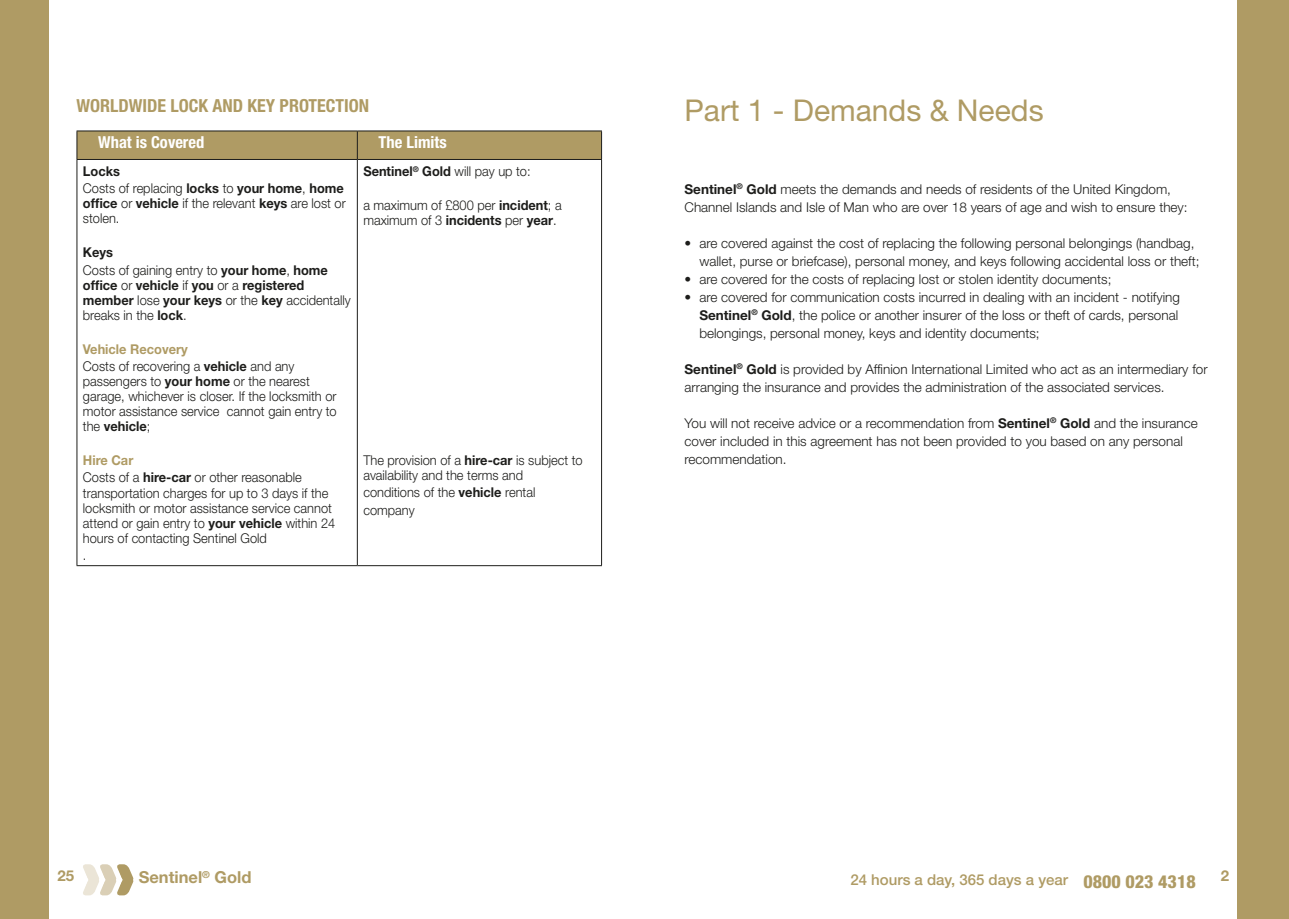
<style>
.page{position:relative;width:1289px;height:919px;background:#fff}
.page>*{position:absolute;margin:0;border:0;box-sizing:border-box;transform-origin:0 0}
.t1{font:30px "Helvetica Neue";color:#af9b64}
.t2{font:700 condensed 18px "Helvetica Neue";color:#af9b64}
.t3{font:700 condensed 16.5px "Helvetica Neue";color:#fff}
.t4{font:700 16.5px "Helvetica Neue";color:#af9b64}
.t5{font:500 15px "Helvetica Neue";color:#af9b64}
.t6{font:700 15px "Helvetica Neue";color:#af9b64}
.t7{font:300 13.5px/18px "Helvetica Neue";color:#1d1d1b}
.t8{font:300 13.5px/15px "Helvetica Neue";color:#1d1d1b;scale:.95 1}
.t9{font:700 13.5px/15px "Helvetica Neue";color:#1d1d1b;scale:.95 1}
.s1{font-weight:300}
.s2{font-weight:700}
.s3{font-weight:700;color:#af9b64}
.s4{font-weight:800;font-stretch:condensed;font-size:18px}
</style>
<div class="page">
<div style="left:0;top:0;width:49px;height:918px;background:#af9b64"></div>
<svg style="left:83px;top:864px;width:51px;height:31px"></svg>
<div style="left:77px;top:131px;width:525px;height:28px;background:#af9b64"></div>
<hr style="left:77px;top:160px;width:1px;height:405px;background:#1d1d1b">
<hr style="left:77px;top:159px;width:280px;height:1px;background:#1d1d1b">
<hr style="left:77px;top:565px;width:280px;height:1px;background:#1d1d1b">
<hr style="left:357px;top:160px;width:1px;height:405px;background:#1d1d1b">
<hr style="left:357px;top:159px;width:245px;height:1px;background:#1d1d1b">
<hr style="left:601px;top:160px;width:1px;height:405px;background:#1d1d1b">
<hr style="left:357px;top:565px;width:245px;height:1px;background:#1d1d1b">
<div style="left:1237px;top:0;width:51px;height:918px;background:#af9b64"></div>
<h2 class="t2" style="left:77px;top:94px;width:294px">WORLDWIDE LOCK AND KEY PROTECTION</h2>
<p class="t3" style="left:98px;top:132px;width:108px">What is Covered</p>
<p class="t3" style="left:378px;top:132px;width:70px">The Limits</p>
<p class="t9" style="left:83px;top:162px;width:276px;line-height:17.1px">Locks<br><span class="s1">Costs of replacing</span> locks <span class="s1">to</span> your home<span class="s1">,</span> home</p>
<p class="t8" style="left:83px;top:195px;width:278px"><span class="s2">office</span> or <span class="s2">vehicle</span> if the relevant <span class="s2">keys</span> are lost or stolen.</p>
<p class="t8" style="left:83px;top:244px;width:259px;line-height:17.1px"><span class="s2">Keys<br></span>Costs of gaining entry to <span class="s2">your home</span>, <span class="s2">home</span></p>
<p class="t9" style="left:83px;top:277px;width:283px">office <span class="s1">or</span> vehicle <span class="s1">if</span> you <span class="s1">or a</span> registered member <span class="s1">lose</span> your keys <span class="s1">or the</span> key <span class="s1">accidentally breaks in the</span> lock<span class="s1">.</span></p>
<p class="t8" style="left:83px;top:340px;width:224px;line-height:17.1px"><span class="s3">Vehicle Recovery<br></span>Costs of recovering a <span class="s2">vehicle</span> and any</p>
<p class="t8" style="left:83px;top:373px;width:269px">passengers to <span class="s2">your home</span> or the nearest garage, whichever is closer. If the locksmith or motor assistance service cannot gain entry to the <span class="s2">vehicle</span>;</p>
<p class="t8" style="left:83px;top:451px;width:232px;line-height:17.1px"><span class="s3">Hire Car<br></span>Costs of a <span class="s2">hire-car</span> or other reasonable</p>
<p class="t8" style="left:83px;top:485px;width:267px">transportation charges for up to 3 days if the locksmith or motor assistance service cannot attend or gain entry to <span class="s2">your vehicle</span> within 24 hours of contacting Sentinel Gold</p>
<p class="t8" style="left:83px;top:547px;width:5px">.</p>
<p class="t9" style="left:363px;top:163px;width:178px">Sentinel<sup>®</sup> Gold <span class="s1">will pay up to:</span></p>
<p class="t8" style="left:363px;top:198px;width:210px">a maximum of £800 per <span class="s2">incident</span>; a maximum of 3 <span class="s2">incidents</span> per <span class="s2">year</span>.</p>
<p class="t8" style="left:363px;top:452px;width:232px">The provision of a <span class="s2">hire-car</span> is subject to availability and the terms and</p>
<p class="t8" style="left:363px;top:484px;width:183px;line-height:17.1px">conditions of the <span class="s2">vehicle</span> rental company</p>
<h1 class="t1" style="left:684px;top:93px;width:361px">Part 1 - Demands &amp; Needs</h1>
<p class="t7" style="left:684px;top:179px;width:504px"><span class="s2">Sentinel</span><sup>®</sup> <span class="s2">Gold</span> meets the demands and needs of residents of the United Kingdom,<br>Channel Islands and Isle of Man who are over 18 years of age and wish to ensure they:</p>
<p class="t7" style="left:699px;top:233px;width:501px;text-indent:-15px">• are covered against the cost of replacing the following personal belongings (handbag, wallet, purse or briefcase), personal money, and keys following accidental loss or theft;</p>
<p class="t7" style="left:684px;top:269px;width:428px">• are covered for the costs of replacing lost or stolen identity documents;</p>
<p class="t7" style="left:699px;top:287px;width:482px;text-indent:-15px">• are covered for communication costs incurred in dealing with an incident - notifying<br><span class="s2">Sentinel</span><sup>®</sup> <span class="s2">Gold</span>, the police or another insurer of the loss or theft of cards, personal belongings, personal money, keys and identity documents;</p>
<p class="t7" style="left:684px;top:359px;width:524px"><span class="s2">Sentinel</span><sup>®</sup> <span class="s2">Gold</span> is provided by Affinion International Limited who act as an intermediary for arranging the insurance and provides the administration of the associated services.</p>
<p class="t7" style="left:684px;top:413px;width:515px">You will not receive advice or a recommendation from <span class="s2">Sentinel</span><sup>®</sup> <span class="s2">Gold</span> and the insurance cover included in this agreement has not been provided to you based on any personal recommendation.</p>
<p class="t6" style="left:57px;top:866px;width:18px">25</p>
<p class="t4" style="left:139px;top:867px;width:114px">Sentinel<sup>®</sup> Gold</p>
<p class="t5" style="left:850px;top:870px;width:347px">24 hours a day, 365 days a year <span class="s4">0800 023 4318</span></p>
<p class="t6" style="left:1220px;top:866px;width:10px">2</p>
</div>
